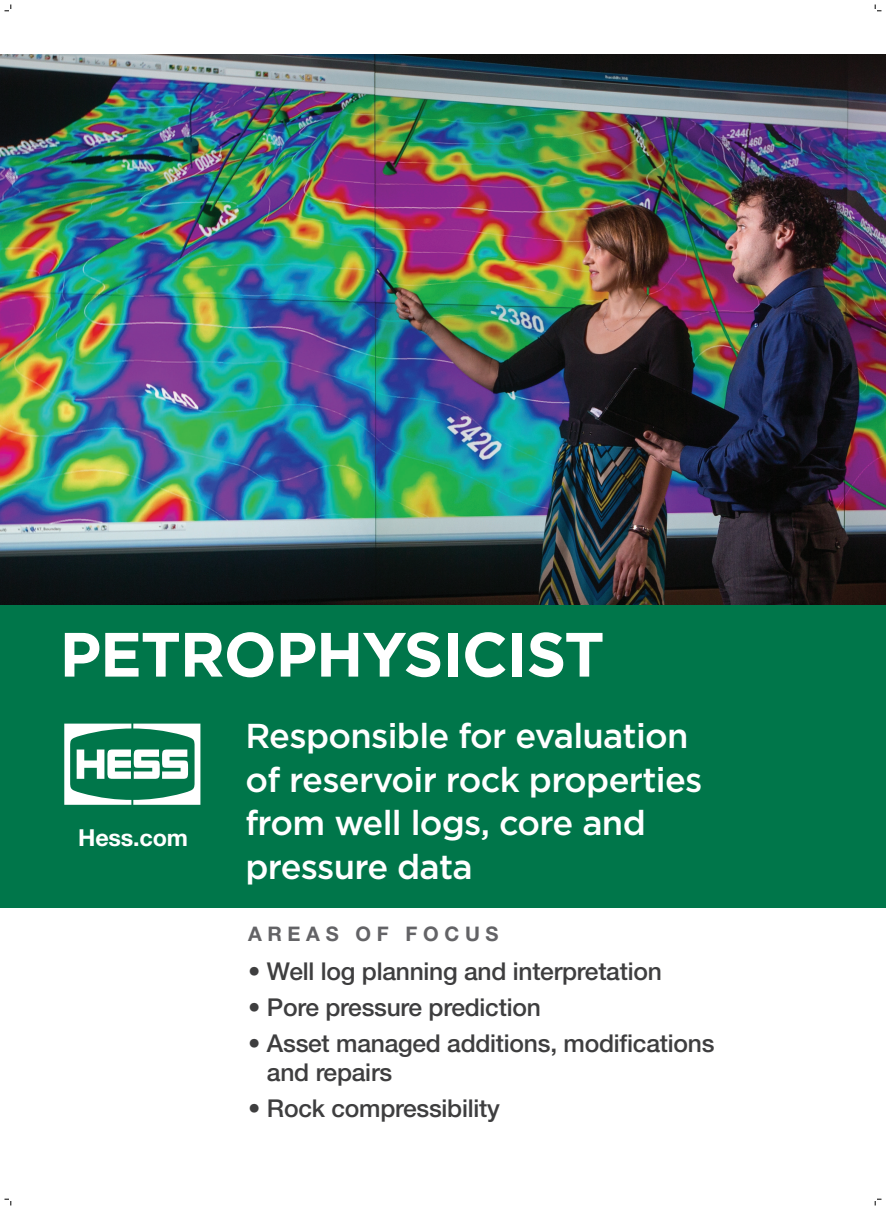
<style>
.page{position:relative;width:886px;height:1210px;background:#fff}
.page>*{position:absolute;margin:0;border:0;box-sizing:border-box;transform-origin:0 0}
.t1{font:700 62.4px "Gotham";letter-spacing:-.02em;color:#fff}
.t2{font:500 34.5px/43.5px "Gotham";letter-spacing:-.02em;color:#fff}
.t3{font:500 24.6px/29.1px "Helvetica Neue";letter-spacing:-.01em;color:#3e3e3f}
.t4{font:700 23.4px "Helvetica Neue";letter-spacing:-.01em;color:#fff}
.t5{font:700 20.1px "Helvetica Neue";letter-spacing:.28em;color:#636366}
</style>
<div class="page">
<img style="left:0;top:54px;width:886px;height:656px">
<div style="left:0;top:710px;width:886px;height:197px;background:#00764a"></div>
<div style="left:864px;top:605px;width:22px;height:105px;background:#00764a"></div>
<svg style="left:64px;top:723px;width:136px;height:82px"></svg>
<svg style="left:4px;top:4px;width:8px;height:8px"></svg>
<svg style="left:4px;top:1199px;width:8px;height:6px"></svg>
<svg style="left:875px;top:4px;width:6px;height:8px"></svg>
<h1 class="t1" style="left:60px;top:618px;width:546px">PETROPHYSICIST</h1>
<p class="t4" style="left:78px;top:823px;width:111px">Hess.com</p>
<h2 class="t2" style="left:245px;top:713px;width:458px">Responsible for evaluation of reservoir rock properties from well logs, core and pressure data</h2>
<p class="t5" style="left:248px;top:921px;width:252px">AREAS OF FOCUS</p>
<p class="t3" style="left:248px;top:957px;width:415px">• Well log planning and interpretation</p>
<p class="t3" style="left:248px;top:992px;width:294px">• Pore pressure prediction</p>
<p class="t3" style="left:267px;top:1028px;width:449px;text-indent:-19px">• Asset managed additions, modifications and repairs</p>
<p class="t3" style="left:248px;top:1093px;width:253px">• Rock compressibility</p>
</div>
